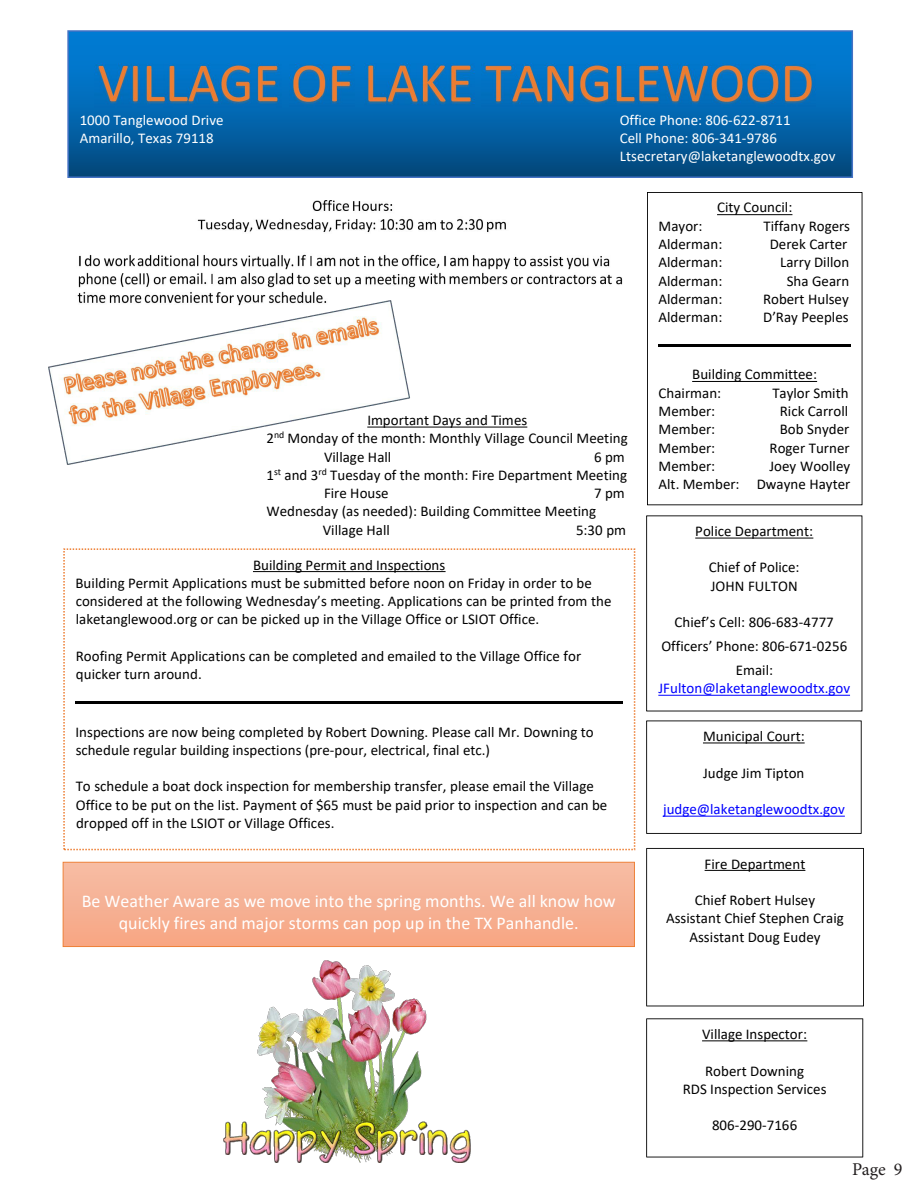
<style>
.page{position:relative;width:918px;height:1188px;background:#fff}
.page>*{position:absolute;margin:0;border:0;box-sizing:border-box;transform-origin:0 0}
.t1{font:18px/21.9px "Calibri";color:#fff;text-align:center}
.t2{font:18px "Minion Pro";color:#231f20}
.t3{font:14.85px/18.3px "Calibri";color:#000}
.t4{font:14.85px/18.1px "Calibri";color:#fff}
.t5{font:14.85px "Calibri";letter-spacing:.005em;color:#00f}
</style>
<div class="page">
<svg style="left:67px;top:30px;width:786px;height:148px;background:#0464ac"></svg>
<img style="left:95px;top:64px;width:186px;height:44px">
<img style="left:290px;top:64px;width:64px;height:44px">
<img style="left:365px;top:64px;width:110px;height:43px">
<img style="left:481px;top:64px;width:334px;height:44px">
<img style="left:312px;top:200px;width:81px;height:11px">
<img style="left:197px;top:219px;width:217px;height:14px">
<img style="left:417px;top:221px;width:20px;height:9px">
<img style="left:440px;top:219px;width:43px;height:11px">
<img style="left:487px;top:221px;width:19px;height:11px">
<img style="left:79px;top:255px;width:159px;height:12px">
<img style="left:241px;top:254px;width:71px;height:16px">
<img style="left:316px;top:257px;width:20px;height:10px">
<img style="left:339px;top:254px;width:108px;height:14px">
<img style="left:450px;top:257px;width:19px;height:10px">
<img style="left:473px;top:255px;width:37px;height:15px">
<img style="left:513px;top:256px;width:51px;height:11px">
<img style="left:566px;top:257px;width:23px;height:13px">
<img style="left:592px;top:256px;width:18px;height:11px">
<img style="left:78px;top:272px;width:72px;height:16px">
<img style="left:153px;top:276px;width:14px;height:9px">
<img style="left:169px;top:272px;width:44px;height:13px">
<img style="left:217px;top:276px;width:19px;height:9px">
<img style="left:240px;top:272px;width:54px;height:16px">
<img style="left:296px;top:274px;width:36px;height:11px">
<img style="left:335px;top:277px;width:16px;height:11px">
<svg style="left:354px;top:276px;width:7px;height:9px"></svg>
<img style="left:365px;top:274px;width:51px;height:14px">
<img style="left:418px;top:272px;width:90px;height:13px">
<img style="left:510px;top:276px;width:14px;height:9px">
<img style="left:526px;top:274px;width:86px;height:11px">
<svg style="left:616px;top:276px;width:7px;height:9px"></svg>
<img style="left:77px;top:291px;width:29px;height:8px">
<img style="left:109px;top:295px;width:33px;height:4px">
<img style="left:144px;top:292px;width:90px;height:7px">
<img style="left:236px;top:295px;width:30px;height:4px">
<img style="left:269px;top:291px;width:54px;height:8px">
<svg style="left:647px;top:192px;width:215px;height:313px"></svg>
<hr style="left:717px;top:214px;width:75px;height:1px;background:#000">
<hr style="left:659px;top:345px;width:192px;height:2px;background:#000">
<hr style="left:692px;top:381px;width:125px;height:1px;background:#000">
<svg style="left:646px;top:515px;width:216px;height:196px"></svg>
<hr style="left:695px;top:538px;width:118px;height:1px;background:#000">
<hr style="left:658px;top:695px;width:192px;height:1px;background:#00f">
<svg style="left:646px;top:720px;width:216px;height:114px"></svg>
<hr style="left:703px;top:743px;width:102px;height:1px;background:#000">
<hr style="left:663px;top:816px;width:182px;height:1px;background:#00f">
<hr style="left:367px;top:427px;width:160px;height:1px;background:#000">
<img style="left:48px;top:299px;width:362px;height:166px">
<svg style="left:646px;top:848px;width:218px;height:158px"></svg>
<hr style="left:705px;top:870px;width:100px;height:1px;background:#000">
<svg style="left:63px;top:548px;width:572px;height:302px"></svg>
<hr style="left:253px;top:571px;width:193px;height:1px;background:#000">
<hr style="left:76px;top:702px;width:547px;height:2px;background:#000">
<svg style="left:646px;top:1018px;width:217px;height:139px"></svg>
<hr style="left:702px;top:1040px;width:105px;height:1px;background:#000">
<svg style="left:63px;top:862px;width:572px;height:85px;background:#f6b091"></svg>
<img style="left:223px;top:961px;width:247px;height:201px">
<p class="t4" style="left:80px;top:110px;width:145px">1000 Tanglewood Drive</p>
<p class="t4" style="left:620px;top:110px;width:173px">Office Phone: 806-622-8711</p>
<p class="t4" style="left:80px;top:129px;width:135px">Amarillo, Texas 79118</p>
<p class="t4" style="left:620px;top:129px;width:217px">Cell Phone: 806-341-9786<br>Ltsecretary@laketanglewoodtx.gov</p>
<p class="t3" style="left:717px;top:198px;width:77px">City Council:</p>
<p class="t3" style="left:659px;top:216px;width:45px">Mayor:</p>
<p class="t3" style="left:764px;top:216px;width:88px">Tiffany Rogers</p>
<p class="t3" style="left:659px;top:235px;width:65px">Alderman:</p>
<p class="t3" style="left:770px;top:235px;width:79px">Derek Carter</p>
<p class="t3" style="left:659px;top:253px;width:65px">Alderman:</p>
<p class="t3" style="left:780px;top:253px;width:71px">Larry Dillon</p>
<p class="t3" style="left:659px;top:271px;width:65px">Alderman:</p>
<p class="t3" style="left:787px;top:271px;width:64px">Sha Gearn</p>
<p class="t3" style="left:659px;top:290px;width:65px">Alderman:</p>
<p class="t3" style="left:763px;top:290px;width:87px">Robert Hulsey</p>
<p class="t3" style="left:659px;top:308px;width:65px">Alderman:</p>
<p class="t3" style="left:763px;top:308px;width:87px">D’Ray Peeples</p>
<p class="t3" style="left:367px;top:411px;width:161px">Important Days and Times</p>
<p class="t3" style="left:267px;top:429px;width:363px">2<sup>nd</sup> Monday of the month: Monthly Village Council Meeting</p>
<p class="t3" style="left:324px;top:447px;width:69px">Village Hall</p>
<p class="t3" style="left:594px;top:447px;width:32px">6 pm</p>
<p class="t3" style="left:267px;top:465px;width:362px">1<sup>st</sup> and 3<sup>rd</sup> Tuesday of the month: Fire Department Meeting</p>
<p class="t3" style="left:324px;top:484px;width:66px">Fire House</p>
<p class="t3" style="left:594px;top:484px;width:32px">7 pm</p>
<p class="t3" style="left:267px;top:502px;width:331px">Wednesday (as needed): Building Committee Meeting</p>
<p class="t3" style="left:323px;top:520px;width:69px">Village Hall</p>
<p class="t3" style="left:576px;top:520px;width:52px">5:30 pm</p>
<p class="t3" style="left:76px;top:555px;width:537px;text-indent:177px">Building Permit and Inspections<br>Building Permit Applications must be submitted before noon on Friday in order to be considered at the following Wednesday’s meeting. Applications can be printed from the laketanglewood.org or can be picked up in the Village Office or LSIOT Office.</p>
<p class="t3" style="left:76px;top:647px;width:507px">Roofing Permit Applications can be completed and emailed to the Village Office for quicker turn around.</p>
<p class="t3" style="left:76px;top:722px;width:520px">Inspections are now being completed by Robert Downing. Please call Mr. Downing to schedule regular building inspections (pre-pour, electrical, final etc.)</p>
<p class="t3" style="left:76px;top:777px;width:533px">To schedule a boat dock inspection for membership transfer, please email the Village<br>Office to be put on the list. Payment of $65 must be paid prior to inspection and can be dropped off in the LSIOT or Village Offices.</p>
<p class="t1" style="left:82px;top:890px;width:536px">Be Weather Aware as we move into the spring months. We all know how quickly fires and major storms can pop up in the TX Panhandle.</p>
<p class="t3" style="left:659px;top:365px;width:160px;text-indent:34px">Building Committee:<br>Chairman:</p>
<p class="t3" style="left:772px;top:383px;width:78px">Taylor Smith</p>
<p class="t3" style="left:659px;top:402px;width:58px">Member:</p>
<p class="t3" style="left:780px;top:402px;width:70px">Rick Carroll</p>
<p class="t3" style="left:659px;top:420px;width:58px">Member:</p>
<p class="t3" style="left:780px;top:420px;width:71px">Bob Snyder</p>
<p class="t3" style="left:659px;top:438px;width:58px">Member:</p>
<p class="t3" style="left:770px;top:438px;width:82px">Roger Turner</p>
<p class="t3" style="left:659px;top:457px;width:58px">Member:</p>
<p class="t3" style="left:659px;top:457px;width:193px;text-align:right">Joey Woolley<br>Alt. Member: Dwayne Hayter</p>
<p class="t3" style="left:695px;top:521px;width:119px">Police Department:</p>
<p class="t3" style="left:709px;top:558px;width:92px">Chief of Police:<br>JOHN FULTON</p>
<p class="t3" style="left:661px;top:610px;width:188px;line-height:23.9px;text-align:center">Chief’s Cell: 806-683-4777<br>Officers’ Phone: 806-671-0256<br>Email:</p>
<p class="t5" style="left:659px;top:678px;width:193px">JFulton@laketanglewoodtx.gov</p>
<p class="t3" style="left:703px;top:726px;width:103px">Municipal Court:</p>
<p class="t3" style="left:703px;top:763px;width:103px">Judge Jim Tipton</p>
<p class="t5" style="left:663px;top:799px;width:183px">judge@laketanglewoodtx.gov</p>
<p class="t3" style="left:705px;top:854px;width:102px">Fire Department</p>
<p class="t3" style="left:666px;top:891px;width:179px;text-align:center">Chief Robert Hulsey<br>Assistant Chief Stephen Craig<br>Assistant Doug Eudey</p>
<p class="t3" style="left:702px;top:1024px;width:106px">Village Inspector:</p>
<p class="t3" style="left:683px;top:1061px;width:145px;text-align:center">Robert Downing<br>RDS Inspection Services</p>
<p class="t3" style="left:712px;top:1116px;width:87px">806-290-7166</p>
<p class="t2" style="left:852px;top:1157px;width:52px">Page 9</p>
</div>
